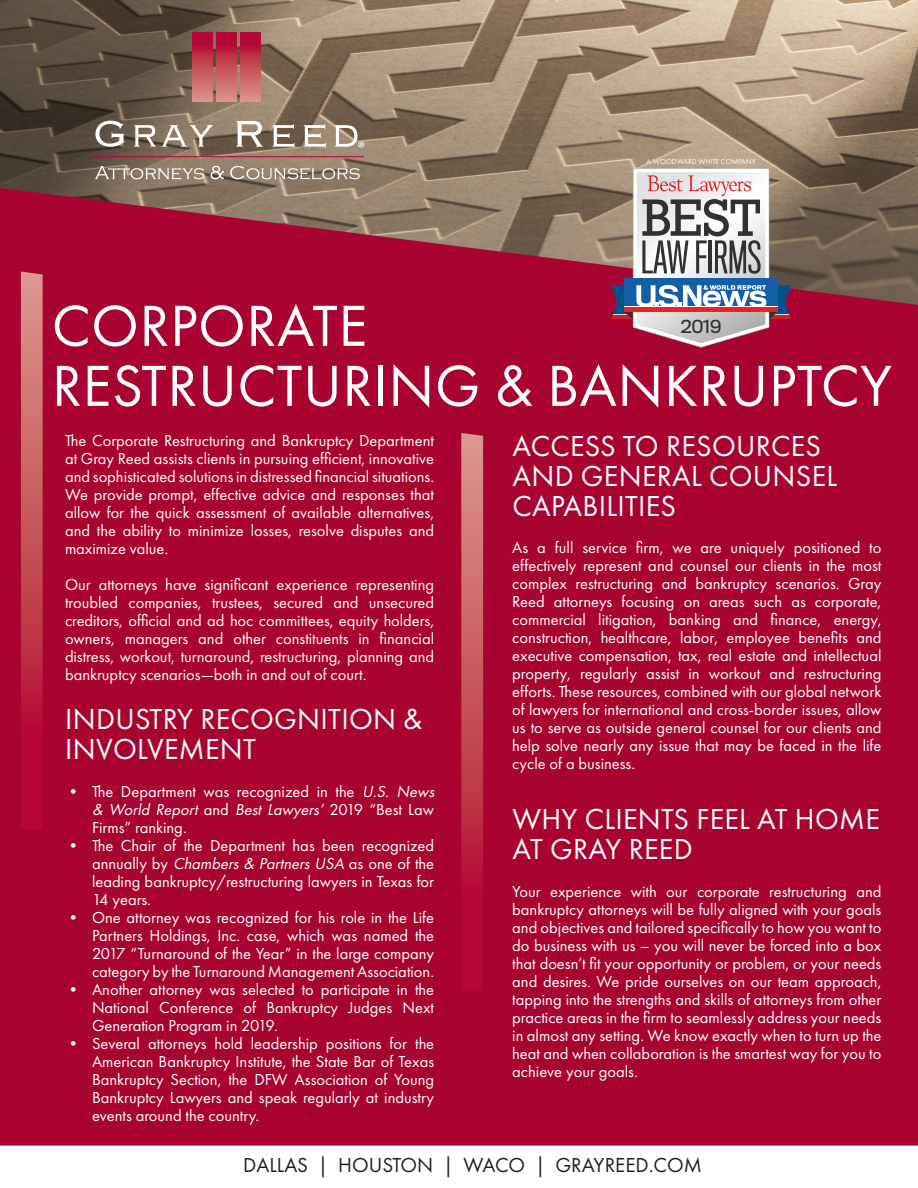
<style>
.page{position:relative;width:918px;height:1188px;background:#fff}
.page>*{position:absolute;margin:0;border:0;box-sizing:border-box;transform-origin:0 0}
.t1{font:60px "Futura PT";letter-spacing:.01em;color:#fff}
.t2{font:30px/30px "Futura PT";letter-spacing:.01em;color:#fff}
.t3{font:21px "Futura PT";color:#231f20}
.t4{font:18.3px "Myriad Pro";color:#fff}
.t5{font:16.65px "Titling Gothic FB Normal";color:#303232}
.t6{font:16.5px/18px "Futura PT";color:#fff;text-align:justify}
.t7{font:7.5px "Futura PT";color:#fff}
.s1{font-style:italic}
</style>
<div class="page">
<img style="left:0;top:0;width:918px;height:188px">
<div style="left:0;top:188px;width:918px;height:958px;background:#a90332"></div>
<svg style="left:21px;top:272px;width:22px;height:557px;background:#c44958"></svg>
<svg style="left:461px;top:433px;width:22px;height:558px;background:#c44958"></svg>
<svg style="left:95px;top:166px;width:109px;height:14px;background:#a29486"></svg>
<svg style="left:211px;top:166px;width:13px;height:13px"></svg>
<svg style="left:230px;top:166px;width:130px;height:14px;background:#a7998a"></svg>
<svg style="left:95px;top:121px;width:29px;height:26px"></svg>
<svg style="left:134px;top:125px;width:22px;height:22px"></svg>
<svg style="left:162px;top:125px;width:51px;height:22px"></svg>
<svg style="left:236px;top:121px;width:27px;height:26px"></svg>
<svg style="left:273px;top:124px;width:22px;height:24px"></svg>
<svg style="left:304px;top:124px;width:22px;height:24px"></svg>
<svg style="left:335px;top:125px;width:23px;height:22px"></svg>
<hr style="left:94px;top:156px;width:270px;height:1px;background:#b50536">
<div style="left:192px;top:32px;width:21px;height:70px;background:linear-gradient(to bottom,#ae0028,#da9888)"></div>
<div style="left:216px;top:32px;width:21px;height:70px;background:linear-gradient(to bottom,#ae0028,#da9888)"></div>
<div style="left:240px;top:32px;width:21px;height:70px;background:linear-gradient(to bottom,#ae0028,#da9888)"></div>
<svg style="left:611px;top:168px;width:180px;height:180px"></svg>
<p class="t4" style="left:358px;top:136px;width:9px">®</p>
<p class="t7" style="left:646px;top:157px;width:111px">A WOODWARD WHITE COMPANY</p>
<p class="t1" style="left:52px;top:290px;width:317px">CORPORATE</p>
<p class="t1" style="left:52px;top:350px;width:842px">RESTRUCTURING &amp; BANKRUPTCY</p>
<p class="t6" style="left:65px;top:431px;width:371px">The Corporate Restructuring and Bankruptcy Department at Gray Reed assists clients in pursuing efficient, innovative and sophisticated solutions in distressed financial situations.<br>We provide prompt, effective advice and responses that allow for the quick assessment of available alternatives, and the ability to minimize losses, resolve disputes and maximize value.</p>
<p class="t6" style="left:65px;top:575px;width:371px">Our attorneys have significant experience representing troubled companies, trustees, secured and unsecured creditors, official and ad hoc committees, equity holders, owners, managers and other constituents in financial distress, workout, turnaround, restructuring, planning and bankruptcy scenarios—both in and out of court.</p>
<p class="t2" style="left:65px;top:704px;width:359px">INDUSTRY RECOGNITION &amp;<br>INVOLVEMENT</p>
<p class="t6" style="left:92px;top:782px;width:347px;text-align:left;text-indent:-27px">• The Department was recognized in the <span class="s1">U.S. News &amp; World Report</span> a n d <span class="s1">Best Lawyers’</span> 2 019 “ B e s t L a w<br>Firms” ranking.</p>
<p class="t6" style="left:92px;top:836px;width:344px;text-indent:-27px">• The Chair of the Department has been recognized a n n u a l ly by <span class="s1">Chambers &amp; Partners USA</span> a s o n e of th e leading bankruptcy/restructuring lawyers in Texas for 14 years.</p>
<p class="t6" style="left:92px;top:908px;width:344px;text-indent:-27px">• One attorney was recognized for his role in the Life Partners Holdings, Inc. case, which was named the 2017 “Turnaround of the Year” in the large company category by the Turnaround Management Association.</p>
<p class="t6" style="left:92px;top:980px;width:344px;text-indent:-27px">• Another attorney was selected to participate in the National Conference of Bankruptcy Judges Next Generation Program in 2019.</p>
<p class="t6" style="left:92px;top:1034px;width:344px;text-indent:-27px">• Several attorneys hold leadership positions for the American Bankruptcy Institute, the State Bar of Texas Bankruptcy Section, the DFW Association of Young Bankruptcy Lawyers and speak regularly at industry events around the country.</p>
<p class="t5" style="left:681px;top:317px;width:42px">2019</p>
<p class="t2" style="left:512px;top:431px;width:326px">ACCESS TO RESOURCES<br>AND GENERAL COUNSEL<br>CAPABILITIES</p>
<p class="t6" style="left:512px;top:539px;width:371px">As a full service firm, we are uniquely positioned to effectively represent and counsel our clients in the most complex restructuring and bankruptcy scenarios. Gray Reed attorneys focusing on areas such as corporate, commercial litigation, banking and finance, energy, construction, healthcare, labor, employee benefits and executive compensation, tax, real estate and intellectual property, regularly assist in workout and restructuring efforts. These resources, combined with our global network of lawyers for international and cross-border issues, allow us to serve as outside general counsel for our clients and help solve nearly any issue that may be faced in the life cycle of a business.</p>
<p class="t2" style="left:512px;top:804px;width:369px">WHY CLIENTS FEEL AT HOME<br>AT GRAY REED</p>
<p class="t6" style="left:512px;top:882px;width:371px">Your experience with our corporate restructuring and bankruptcy attorneys will be fully aligned with your goals and objectives and tailored specifically to how you want to do business with us – you will never be forced into a box that doesn’t fit your opportunity or problem, or your needs and desires. We pride ourselves on our team approach, tapping into the strengths and skills of attorneys from other practice areas in the firm to seamlessly address your needs in almost any setting. We know exactly when to turn up the heat and when collaboration is the smartest way for you to achieve your goals.</p>
<p class="t3" style="left:243px;top:1153px;width:460px">DALLAS | HOUSTON | WACO | GRAYREED.COM</p>
</div>
